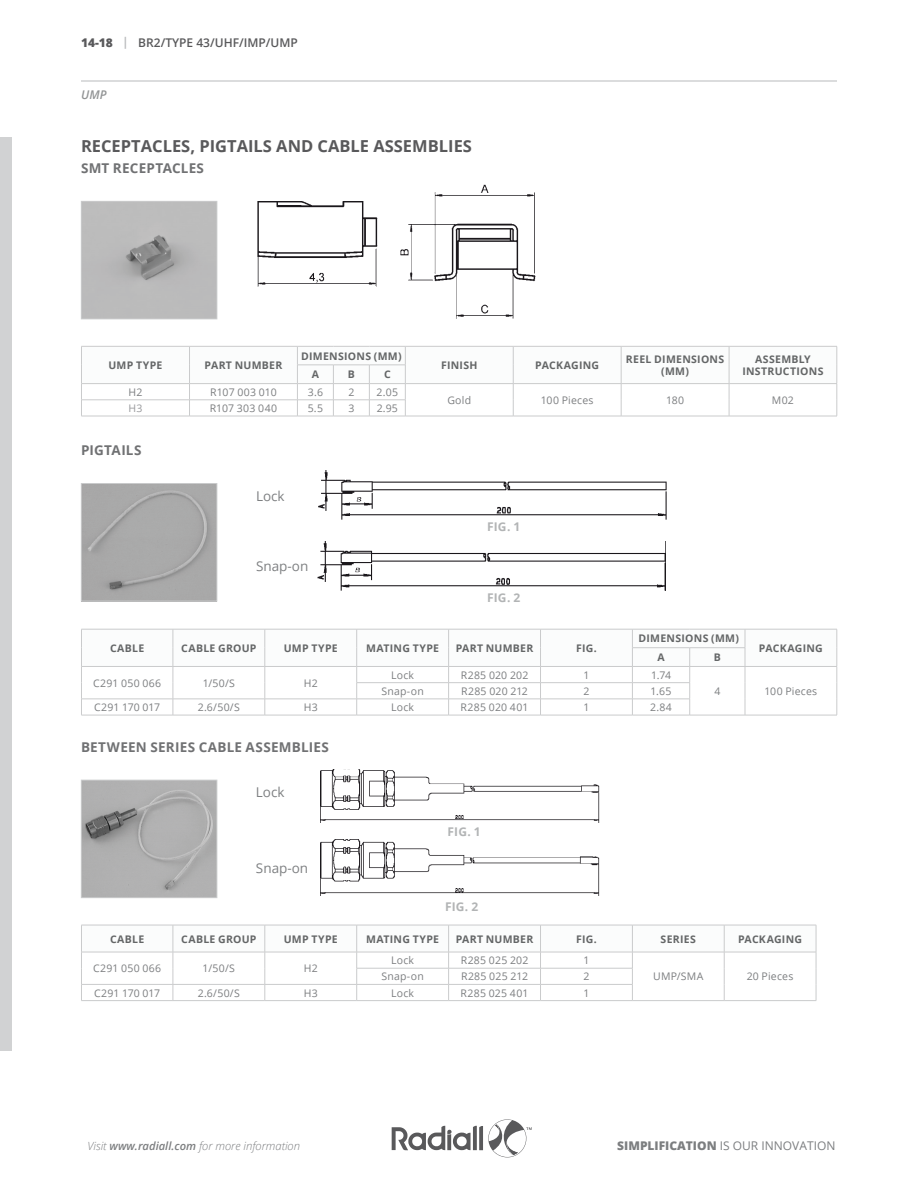
<style>
.page{position:relative;width:918px;height:1188px;background:#fff}
.page>*{position:absolute;margin:0;border:0;box-sizing:border-box;transform-origin:0 0}
.t1{font:700 16.5px "Open Sans";color:#59595b}
.t2{font:700 13.5px "Open Sans";letter-spacing:.02em;color:#707173}
.t3{font:13.5px "Open Sans";color:#7e8082}
.t4{font:12px "Open Sans";color:#7c7e80}
.t5{font:600 12px "Open Sans";color:#59595b}
.t6{font:700 12px "Open Sans";letter-spacing:.015em;color:#b2b4b5}
.t7{font:italic 600 12px "Open Sans";color:#929495}
.t8{font:italic 300 11.25px "Open Sans";color:#7c7e80}
.t9{font:10.5px "Open Sans";letter-spacing:.02em;color:#7c7e80}
.t10{font:700 10.5px/12.8px "Open Sans";letter-spacing:.025em;color:#646667;text-align:center}
.t11{font:10.5px "Open Sans";color:#98999c}
.s1{font-weight:800}
.s2{font-weight:700;color:#bcbdbf}
.s3{font-weight:600}
</style>
<div class="page">
<div style="left:0;top:137px;width:12px;height:913px;background:#d1d2d3"></div>
<svg style="left:392px;top:1119px;width:140px;height:38px"></svg>
<hr style="left:81px;top:80px;width:756px;height:2px;background:#d0d1d3">
<img style="left:83px;top:203px;width:132px;height:114px">
<div style="left:81px;top:201px;width:136px;height:118px;border:1px solid #cacbcc"></div>
<img style="left:83px;top:485px;width:132px;height:114px">
<div style="left:81px;top:483px;width:136px;height:118px;border:1px solid #cacbcc"></div>
<img style="left:83px;top:782px;width:132px;height:114px">
<div style="left:81px;top:780px;width:136px;height:118px;border:1px solid #cacbcc"></div>
<hr style="left:190px;top:416px;width:107px;height:1px;background:#cacbcc">
<hr style="left:297px;top:416px;width:36px;height:1px;background:#cacbcc">
<hr style="left:333px;top:416px;width:36px;height:1px;background:#cacbcc">
<hr style="left:369px;top:416px;width:36px;height:1px;background:#cacbcc">
<hr style="left:405px;top:416px;width:108px;height:1px;background:#cacbcc">
<hr style="left:513px;top:416px;width:108px;height:1px;background:#cacbcc">
<hr style="left:621px;top:416px;width:108px;height:1px;background:#cacbcc">
<hr style="left:729px;top:416px;width:108px;height:1px;background:#cacbcc">
<hr style="left:81px;top:416px;width:109px;height:1px;background:#cacbcc">
<svg style="left:81px;top:346px;width:757px;height:70px"></svg>
<hr style="left:81px;top:383px;width:109px;height:1px;background:#cacbcc">
<hr style="left:357px;top:715px;width:92px;height:1px;background:#cacbcc">
<hr style="left:449px;top:715px;width:92px;height:1px;background:#cacbcc">
<hr style="left:541px;top:715px;width:91px;height:1px;background:#cacbcc">
<hr style="left:632px;top:715px;width:58px;height:1px;background:#cacbcc">
<hr style="left:81px;top:715px;width:92px;height:1px;background:#cacbcc">
<hr style="left:173px;top:715px;width:92px;height:1px;background:#cacbcc">
<hr style="left:265px;top:715px;width:92px;height:1px;background:#cacbcc">
<svg style="left:81px;top:629px;width:757px;height:86px"></svg>
<hr style="left:690px;top:715px;width:55px;height:1px;background:#cacbcc">
<hr style="left:745px;top:715px;width:92px;height:1px;background:#cacbcc">
<hr style="left:357px;top:1000px;width:92px;height:1px;background:#cacbcc">
<hr style="left:449px;top:1000px;width:92px;height:1px;background:#cacbcc">
<hr style="left:541px;top:1000px;width:91px;height:1px;background:#cacbcc">
<hr style="left:81px;top:1000px;width:92px;height:1px;background:#cacbcc">
<hr style="left:173px;top:1000px;width:92px;height:1px;background:#cacbcc">
<hr style="left:265px;top:1000px;width:92px;height:1px;background:#cacbcc">
<svg style="left:81px;top:925px;width:736px;height:75px"></svg>
<hr style="left:632px;top:1000px;width:92px;height:1px;background:#cacbcc">
<hr style="left:724px;top:1000px;width:92px;height:1px;background:#cacbcc">
<img style="left:318px;top:471px;width:348px;height:49px">
<img style="left:317px;top:541px;width:349px;height:50px">
<img style="left:321px;top:770px;width:279px;height:52px">
<img style="left:321px;top:840px;width:279px;height:56px">
<img style="left:257px;top:201px;width:121px;height:86px">
<img style="left:400px;top:184px;width:136px;height:135px">
<p class="t5" style="left:81px;top:34px;width:218px"><span class="s1">14-18</span> <span class="s2">|</span> BR2/TYPE 43/UHF/IMP/UMP</p>
<p class="t7" style="left:81px;top:87px;width:27px">UMP</p>
<h1 class="t1" style="left:81px;top:134px;width:393px">RECEPTACLES, PIGTAILS AND CABLE ASSEMBLIES</h1>
<p class="t2" style="left:81px;top:159px;width:125px">SMT RECEPTACLES</p>
<p class="t10" style="left:108px;top:359px;width:56px">UMP TYPE</p>
<p class="t10" style="left:205px;top:359px;width:79px">PART NUMBER</p>
<p class="t10" style="left:301px;top:349px;width:102px">DIMENSIONS (MM)</p>
<p class="t10" style="left:441px;top:359px;width:38px">FINISH</p>
<p class="t10" style="left:535px;top:359px;width:65px">PACKAGING</p>
<p class="t10" style="left:626px;top:352px;width:100px">REEL DIMENSIONS (MM)</p>
<p class="t10" style="left:755px;top:352px;width:57px">ASSEMBLY</p>
<p class="t10" style="left:312px;top:368px;width:9px">A</p>
<p class="t10" style="left:348px;top:368px;width:9px">B</p>
<p class="t10" style="left:384px;top:368px;width:8px">C</p>
<p class="t10" style="left:742px;top:365px;width:83px">INSTRUCTIONS</p>
<p class="t9" style="left:129px;top:385px;width:15px">H2</p>
<p class="t9" style="left:210px;top:385px;width:68px">R107 003 010</p>
<p class="t9" style="left:308px;top:385px;width:17px">3.6</p>
<p class="t9" style="left:348px;top:385px;width:8px">2</p>
<p class="t9" style="left:377px;top:385px;width:23px">2.05</p>
<p class="t11" style="left:129px;top:401px;width:15px">H3</p>
<p class="t9" style="left:210px;top:401px;width:69px">R107 303 040</p>
<p class="t9" style="left:308px;top:401px;width:17px">5.5</p>
<p class="t9" style="left:348px;top:401px;width:8px">3</p>
<p class="t9" style="left:377px;top:401px;width:23px">2.95</p>
<p class="t2" style="left:81px;top:441px;width:62px">PIGTAILS</p>
<p class="t3" style="left:256px;top:486px;width:30px">Lock</p>
<p class="t3" style="left:256px;top:557px;width:54px">Snap-on</p>
<p class="t9" style="left:447px;top:393px;width:25px">Gold</p>
<p class="t9" style="left:541px;top:393px;width:54px">100 Pieces</p>
<p class="t9" style="left:666px;top:393px;width:20px">180</p>
<p class="t9" style="left:772px;top:393px;width:23px">M02</p>
<p class="t6" style="left:487px;top:518px;width:35px">FIG. 1</p>
<p class="t6" style="left:487px;top:589px;width:35px">FIG. 2</p>
<p class="t10" style="left:110px;top:641px;width:36px">CABLE</p>
<p class="t10" style="left:181px;top:641px;width:77px">CABLE GROUP</p>
<p class="t10" style="left:284px;top:641px;width:56px">UMP TYPE</p>
<p class="t10" style="left:366px;top:641px;width:74px">MATING TYPE</p>
<p class="t10" style="left:456px;top:641px;width:79px">PART NUMBER</p>
<p class="t10" style="left:576px;top:641px;width:22px">FIG.</p>
<p class="t10" style="left:638px;top:632px;width:102px">DIMENSIONS (MM)</p>
<p class="t10" style="left:657px;top:651px;width:9px">A</p>
<p class="t10" style="left:714px;top:651px;width:9px">B</p>
<p class="t10" style="left:759px;top:641px;width:65px">PACKAGING</p>
<p class="t9" style="left:93px;top:676px;width:70px">C291 050 066</p>
<p class="t9" style="left:203px;top:676px;width:34px">1/50/S</p>
<p class="t9" style="left:304px;top:676px;width:15px">H2</p>
<p class="t9" style="left:391px;top:668px;width:25px">Lock</p>
<p class="t9" style="left:461px;top:668px;width:69px">R285 020 202</p>
<p class="t9" style="left:583px;top:668px;width:8px">1</p>
<p class="t9" style="left:651px;top:668px;width:22px">1.74</p>
<p class="t9" style="left:381px;top:684px;width:44px">Snap-on</p>
<p class="t9" style="left:461px;top:684px;width:68px">R285 020 212</p>
<p class="t9" style="left:583px;top:684px;width:8px">2</p>
<p class="t9" style="left:651px;top:684px;width:22px">1.65</p>
<p class="t9" style="left:714px;top:684px;width:8px">4</p>
<p class="t9" style="left:764px;top:684px;width:54px">100 Pieces</p>
<p class="t9" style="left:94px;top:700px;width:68px">C291 170 017</p>
<p class="t9" style="left:198px;top:700px;width:44px">2.6/50/S</p>
<p class="t9" style="left:304px;top:700px;width:15px">H3</p>
<p class="t9" style="left:391px;top:700px;width:25px">Lock</p>
<p class="t9" style="left:461px;top:700px;width:69px">R285 020 401</p>
<p class="t9" style="left:583px;top:700px;width:8px">1</p>
<p class="t9" style="left:650px;top:700px;width:23px">2.84</p>
<p class="t2" style="left:81px;top:738px;width:249px">BETWEEN SERIES CABLE ASSEMBLIES</p>
<p class="t3" style="left:256px;top:783px;width:30px">Lock</p>
<p class="t3" style="left:256px;top:859px;width:54px">Snap-on</p>
<p class="t6" style="left:447px;top:823px;width:35px">FIG. 1</p>
<p class="t6" style="left:445px;top:898px;width:35px">FIG. 2</p>
<p class="t10" style="left:110px;top:932px;width:36px">CABLE</p>
<p class="t10" style="left:181px;top:932px;width:77px">CABLE GROUP</p>
<p class="t10" style="left:284px;top:932px;width:56px">UMP TYPE</p>
<p class="t10" style="left:366px;top:932px;width:74px">MATING TYPE</p>
<p class="t10" style="left:456px;top:932px;width:79px">PART NUMBER</p>
<p class="t10" style="left:576px;top:932px;width:22px">FIG.</p>
<p class="t10" style="left:661px;top:932px;width:37px">SERIES</p>
<p class="t10" style="left:738px;top:932px;width:65px">PACKAGING</p>
<p class="t9" style="left:93px;top:961px;width:70px">C291 050 066</p>
<p class="t9" style="left:203px;top:961px;width:34px">1/50/S</p>
<p class="t9" style="left:304px;top:961px;width:15px">H2</p>
<p class="t9" style="left:391px;top:953px;width:25px">Lock</p>
<p class="t9" style="left:461px;top:953px;width:69px">R285 025 202</p>
<p class="t9" style="left:583px;top:953px;width:8px">1</p>
<p class="t9" style="left:381px;top:969px;width:44px">Snap-on</p>
<p class="t9" style="left:461px;top:969px;width:69px">R285 025 212</p>
<p class="t9" style="left:583px;top:969px;width:8px">2</p>
<p class="t9" style="left:653px;top:969px;width:52px">UMP/SMA</p>
<p class="t9" style="left:747px;top:969px;width:48px">20 Pieces</p>
<p class="t9" style="left:94px;top:986px;width:68px">C291 170 017</p>
<p class="t9" style="left:198px;top:986px;width:44px">2.6/50/S</p>
<p class="t9" style="left:304px;top:986px;width:15px">H3</p>
<p class="t9" style="left:391px;top:986px;width:25px">Lock</p>
<p class="t9" style="left:461px;top:986px;width:69px">R285 025 401</p>
<p class="t9" style="left:583px;top:986px;width:8px">1</p>
<p class="t8" style="left:88px;top:1138px;width:214px">Visit <span class="s3">www.radiall.com</span> for more information</p>
<p class="t4" style="left:617px;top:1138px;width:220px"><span class="s1">SIMPLIFICATION</span> IS OUR INNOVATION</p>
</div>
